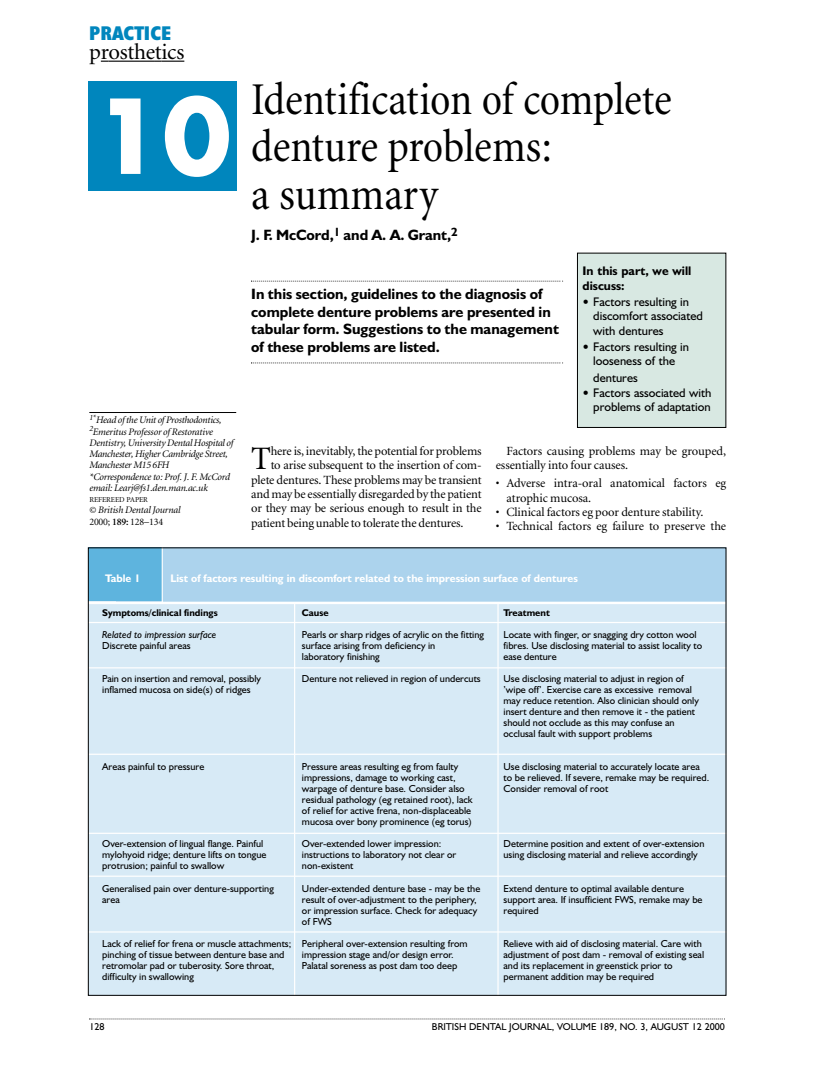
<style>
.page{position:relative;width:814px;height:1073px;background:#fff}
.page>*{position:absolute;margin:0;border:0;box-sizing:border-box;transform-origin:0 0}
.t1{font:700 100px "Futura";color:#fff}
.t2{font:condensed 46.25px/47.5px "Minion";letter-spacing:-.005em;color:#000}
.t3{font:32.75px "Minion";color:#000}
.t4{font:22.5px "Minion";letter-spacing:-.015em;color:#000}
.t5{font:700 condensed 20px "Humanist 521 BT Xtra";color:#0086bd}
.t6{font:700 15px/17.5px "Humanist 521 BT";color:#000}
.t7{font:12.5px/14.4px "Minion";letter-spacing:-.015em;color:#000}
.t8{font:12.5px/14.5px "Humanist 521 BT";color:#000}
.t9{font:700 12.5px/15px "Humanist 521 BT";color:#000}
.t10{font:700 11px "Humanist 521 BT";color:#fff}
.t11{font:10.12px/11px "Humanist 521 BT";color:#000}
.t12{font:italic 10.12px "Humanist 521 BT";color:#000}
.t13{font:italic 10px/11.2px "Minion";letter-spacing:-.025em;color:#000}
.t14{font:10px "Humanist 521 BT";color:#000}
.t15{font:700 9.75px "Humanist 521 BT";color:#000}
.t16{font:7.5px "Minion";color:#000}
.s1{font-style:normal}
.s2{font-weight:600;font-style:normal}
.s3{font-family:"Futura";font-size:11.25px}
</style>
<div class="page">
<svg style="left:89px;top:1018px;width:636px;height:1px"></svg>
<hr style="left:108px;top:61px;width:47px;height:1px;background:#000">
<svg style="left:155px;top:61px;width:29px;height:1px"></svg>
<div style="left:88px;top:81px;width:149px;height:110px;background:#0086bd"></div>
<div style="left:90px;top:604px;width:634px;height:389px;background:#d7eaf6"></div>
<div style="left:116px;top:548px;width:609px;height:55px;background:#acd3ed"></div>
<hr style="left:88px;top:601px;width:638px;height:3px;background:#fff">
<div style="left:88px;top:548px;width:75px;height:53px;background:#5eb4de"></div>
<hr style="left:294px;top:603px;width:1px;height:392px;background:#fff">
<hr style="left:88px;top:667px;width:638px;height:1px;background:#fff">
<hr style="left:497px;top:603px;width:1px;height:392px;background:#fff">
<hr style="left:88px;top:622px;width:638px;height:1px;background:#fff">
<hr style="left:88px;top:832px;width:638px;height:2px;background:#fff">
<hr style="left:162px;top:548px;width:1px;height:55px;background:#fff">
<hr style="left:88px;top:753px;width:638px;height:2px;background:#fff">
<hr style="left:88px;top:875px;width:638px;height:1px;background:#fff">
<hr style="left:88px;top:931px;width:638px;height:1px;background:#fff">
<svg style="left:251px;top:281px;width:312px;height:1px"></svg>
<svg style="left:251px;top:362px;width:312px;height:1px"></svg>
<div style="left:577px;top:253px;width:149px;height:174px;background:#d8e8e2"></div>
<hr style="left:89px;top:412px;width:147px;height:1px;background:#000">
<h3 class="t5" style="left:89px;top:26px;width:84px">PRACTICE</h3>
<h3 class="t4" style="left:89px;top:43px;width:97px">prosthetics</h3>
<h1 class="t1" style="left:94px;top:91px;width:139px">10</h1>
<p class="t13" style="left:89px;top:415px;width:146px"><sup>1*</sup>Head of the Unit of Prosthodontics, <sup>2</sup>Emeritus Professor of Restorative Dentistry, University Dental Hospital of Manchester, Higher Cambridge Street, Manchester M15 6FH *Correspondence to: Prof. J. F. McCord email: Learj@fs1.den.man.ac.uk</p>
<p class="t16" style="left:89px;top:497px;width:60px">REFEREED PAPER</p>
<p class="t13" style="left:89px;top:505px;width:93px"><span class="s1">©</span> British Dental Journal<br><span class="s1">2000;</span> <span class="s2">189:</span> <span class="s1">128–134</span></p>
<h2 class="t2" style="left:251px;top:79px;width:422px">Identification of complete denture problems:<br>a summary</h2>
<h3 class="t6" style="left:251px;top:228px;width:208px">J. F. McCord,<sup>1</sup> and A. A. Grant,<sup>2</sup></h3>
<h3 class="t6" style="left:251px;top:287px;width:309px">In this section, guidelines to the diagnosis of complete denture problems are presented in tabular form. Suggestions to the management of these problems are listed.</h3>
<p class="t9" style="left:582px;top:265px;width:110px">In this part, we will discuss:</p>
<p class="t8" style="left:593px;top:296px;width:111px;text-indent:-11px"><span class="s3">•</span> Factors resulting in discomfort associated with dentures</p>
<p class="t8" style="left:582px;top:341px;width:108px;line-height:14px;text-align:center"><span class="s3">•</span> Factors resulting in looseness of the</p>
<p class="t8" style="left:593px;top:371px;width:46px">dentures</p>
<p class="t8" style="left:582px;top:387px;width:130px;line-height:14px;text-align:right"><span class="s3">•</span> Factors associated with problems of adaptation</p>
<h3 class="t3" style="left:251px;top:446px;width:21px">T</h3>
<p class="t7" style="left:271px;top:444px;width:212px">here is, inevitably, the potential for problems</p>
<p class="t7" style="left:271px;top:459px;width:212px">to arise subsequent to the insertion of com-</p>
<p class="t7" style="left:251px;top:473px;width:232px">plete dentures. These problems may be transient</p>
<p class="t7" style="left:251px;top:488px;width:232px">and may be essentially disregarded by the patient</p>
<p class="t7" style="left:251px;top:502px;width:232px">or they may be serious enough to result in the</p>
<p class="t7" style="left:251px;top:516px;width:214px">patient being unable to tolerate the dentures.</p>
<p class="t7" style="left:496px;top:444px;width:232px;text-indent:11px">Factors causing problems may be grouped, essentially into four causes.</p>
<p class="t7" style="left:506px;top:477px;width:221px;text-indent:-11px">• Adverse intra-oral anatomical factors eg atrophic mucosa.</p>
<p class="t7" style="left:496px;top:506px;width:209px">• Clinical factors eg poor denture stability.</p>
<p class="t7" style="left:496px;top:520px;width:232px">• Technical factors eg failure to preserve the</p>
<p class="t10" style="left:105px;top:574px;width:37px">Table 1</p>
<p class="t10" style="left:170px;top:574px;width:409px">List of factors resulting in discomfort related to the impression surface of dentures</p>
<p class="t15" style="left:102px;top:609px;width:117px">Symptoms/clinical findings</p>
<p class="t12" style="left:102px;top:630px;width:116px">Related to impression surface</p>
<p class="t11" style="left:102px;top:641px;width:90px">Discrete painful areas</p>
<p class="t11" style="left:102px;top:674px;width:160px">Pain on insertion and removal, possibly inflamed mucosa on side(s) of ridges</p>
<p class="t15" style="left:302px;top:609px;width:28px">Cause</p>
<p class="t11" style="left:302px;top:630px;width:184px">Pearls or sharp ridges of acrylic on the fitting surface arising from deficiency in<br>laboratory finishing</p>
<p class="t11" style="left:302px;top:674px;width:180px">Denture not relieved in region of undercuts</p>
<p class="t11" style="left:102px;top:762px;width:104px">Areas painful to pressure</p>
<p class="t11" style="left:102px;top:839px;width:166px">Over-extension of lingual flange. Painful mylohyoid ridge; denture lifts on tongue protrusion; painful to swallow</p>
<p class="t11" style="left:102px;top:883px;width:173px">Generalised pain over denture-supporting area</p>
<p class="t11" style="left:102px;top:938px;width:191px">Lack of relief for frena or muscle attachments; pinching of tissue between denture base and retromolar pad or tuberosity. Sore throat, difficulty in swallowing</p>
<p class="t11" style="left:302px;top:762px;width:172px">Pressure areas resulting eg from faulty impressions, damage to working cast, warpage of denture base. Consider also residual pathology (eg retained root), lack of relief for active frena, non-displaceable mucosa over bony prominence (eg torus)</p>
<p class="t11" style="left:302px;top:839px;width:156px">Over-extended lower impression: instructions to laboratory not clear or non-existent</p>
<p class="t11" style="left:302px;top:883px;width:180px">Under-extended denture base - may be the result of over-adjustment to the periphery, or impression surface. Check for adequacy of FWS</p>
<p class="t11" style="left:302px;top:938px;width:167px">Peripheral over-extension resulting from impression stage and/or design error.<br>Palatal soreness as post dam too deep</p>
<p class="t15" style="left:503px;top:609px;width:48px">Treatment</p>
<p class="t11" style="left:503px;top:630px;width:200px">Locate with finger, or snagging dry cotton wool fibres. Use disclosing material to assist locality to ease denture</p>
<p class="t11" style="left:503px;top:674px;width:197px">Use disclosing material to adjust in region of ’wipe off’. Exercise care as excessive removal may reduce retention. Also clinician should only insert denture and then remove it - the patient should not occlude as this may confuse an occlusal fault with support problems</p>
<p class="t11" style="left:503px;top:762px;width:207px">Use disclosing material to accurately locate area to be relieved. If severe, remake may be required.<br>Consider removal of root</p>
<p class="t11" style="left:503px;top:839px;width:202px">Determine position and extent of over-extension using disclosing material and relieve accordingly</p>
<p class="t11" style="left:503px;top:883px;width:200px">Extend denture to optimal available denture support area. If insufficient FWS, remake may be required</p>
<p class="t11" style="left:503px;top:938px;width:202px">Relieve with aid of disclosing material. Care with adjustment of post dam - removal of existing seal and its replacement in greenstick prior to permanent addition may be required</p>
<p class="t14" style="left:89px;top:1023px;width:17px">128</p>
<p class="t14" style="left:432px;top:1023px;width:294px">BRITISH DENTAL JOURNAL, VOLUME 189, NO. 3, AUGUST 12 2000</p>
</div>
